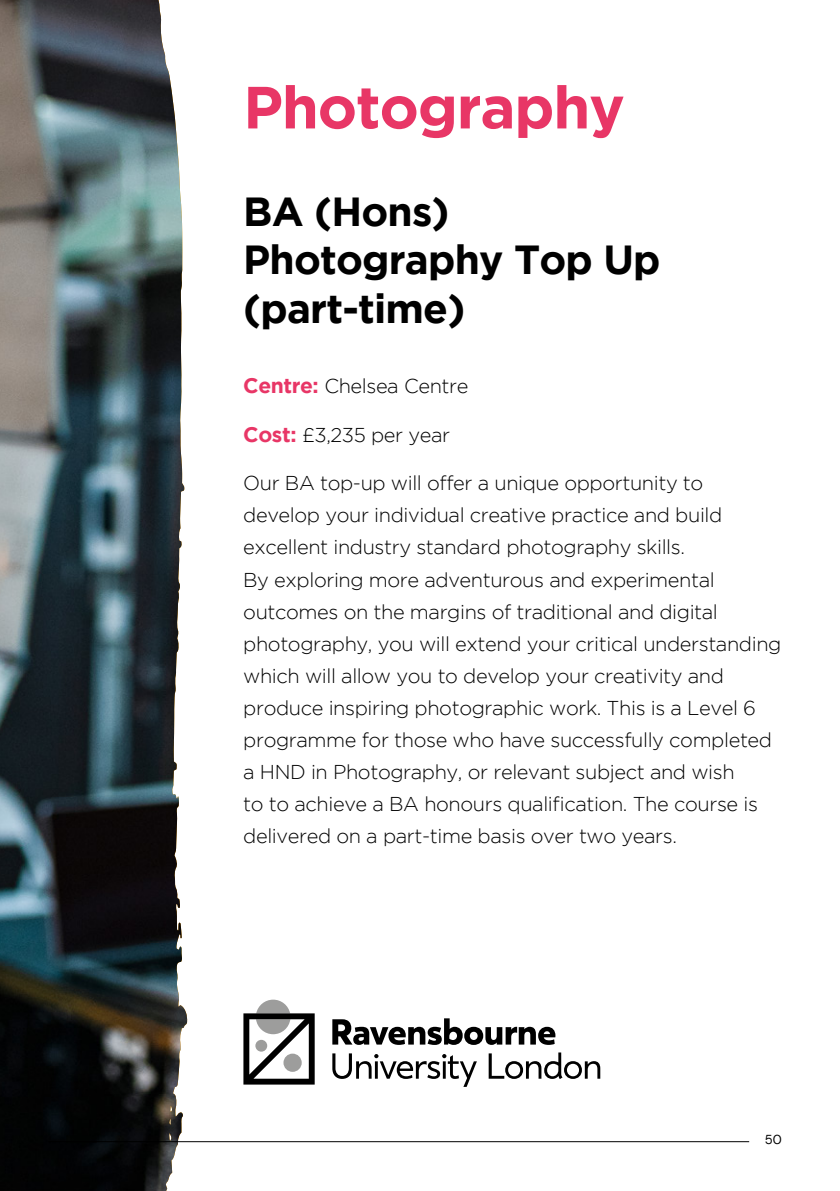
<style>
.page{position:relative;width:840px;height:1191px;background:#fff}
.page>*{position:absolute;margin:0;border:0;box-sizing:border-box;transform-origin:0 0}
.t1{font:700 59.4px "Gotham";letter-spacing:-.02em;color:#e83666}
.t2{font:700 40.4px/48.6px "Gotham";letter-spacing:-.02em;color:#000}
.t3{font:300 20px/32px "Gotham";letter-spacing:-.02em;color:#000}
.t4{font:13px "DM Sans";color:#000}
.s1{font-weight:700;font-size:21px;color:#e83666}
</style>
<div class="page">
<svg style="left:0;top:937px;width:187px;height:254px;background:#1b2020"></svg>
<img style="left:0;top:0;width:185px;height:937px">
<svg style="left:243px;top:999px;width:357px;height:87px"></svg>
<hr style="left:48px;top:1141px;width:700px;height:1px;background:#000">
<h1 class="t1" style="left:243px;top:73px;width:383px">Photography</h1>
<h2 class="t2" style="left:243px;top:186px;width:418px">BA (Hons)<br>Photography Top Up (part-time)</h2>
<p class="t3" style="left:243px;top:369px;width:226px"><span class="s1">Centre:</span> Chelsea Centre</p>
<p class="t3" style="left:243px;top:418px;width:208px"><span class="s1">Cost:</span> £3,235 per year</p>
<p class="t3" style="left:243px;top:467px;width:539px">Our BA top-up will offer a unique opportunity to develop your individual creative practice and build excellent industry standard photography skills.<br>By exploring more adventurous and experimental outcomes on the margins of traditional and digital photography, you will extend your critical understanding which will allow you to develop your creativity and produce inspiring photographic work. This is a Level 6 programme for those who have successfully completed a HND in Photography, or relevant subject and wish<br>to to achieve a BA honours qualification. The course is delivered on a part-time basis over two years.</p>
<p class="t4" style="left:764px;top:1131px;width:18px">50</p>
</div>
